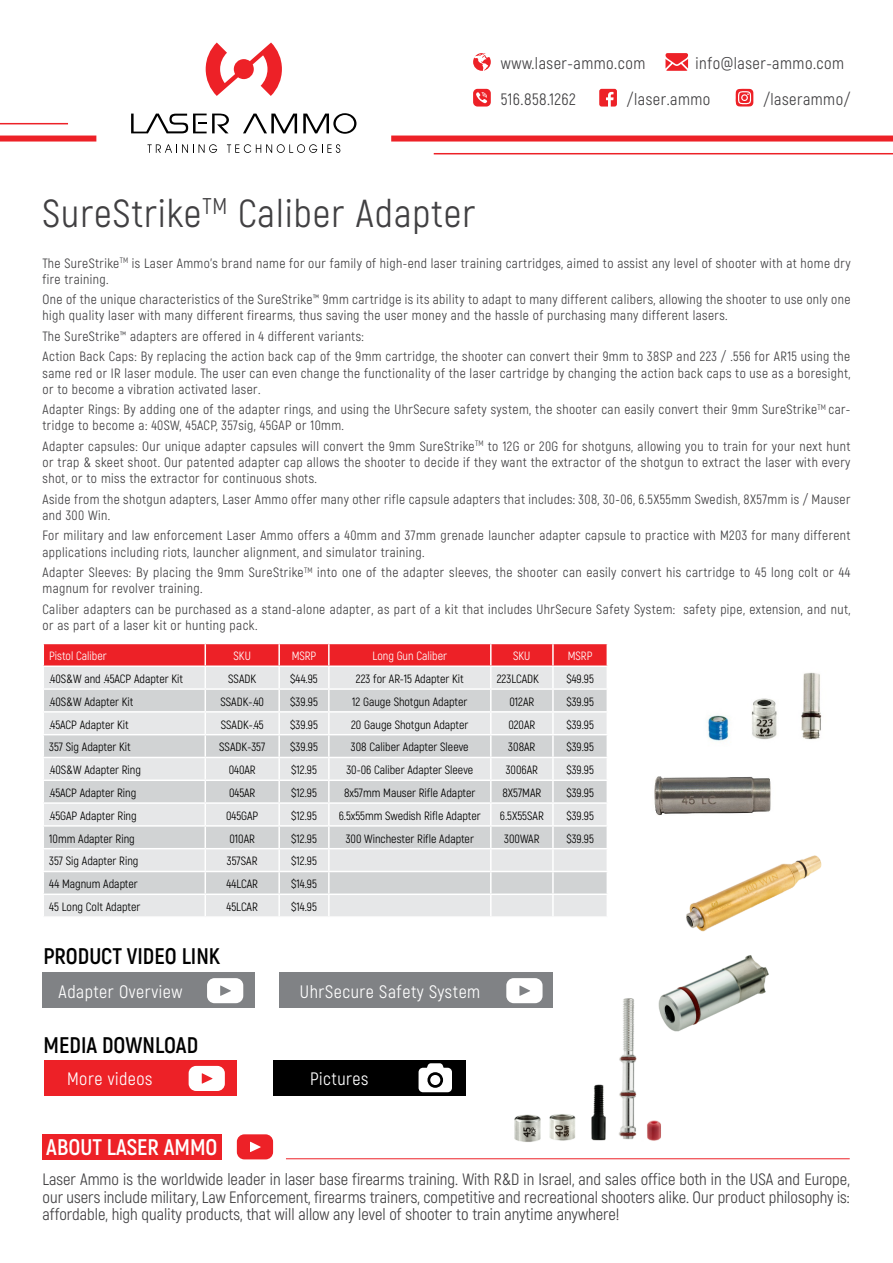
<style>
.page{position:relative;width:893px;height:1263px;background:#fff}
.page>*{position:absolute;margin:0;border:0;box-sizing:border-box;transform-origin:0 0}
.t1{font:39px "Akrobat";letter-spacing:.03em;color:#414042}
.t2{font:700 22.65px "Akrobat";color:#000}
.t3{font:700 22.65px "Akrobat";color:#fff}
.t4{font:18px "Akrobat";letter-spacing:.03em;color:#fff}
.t5{font:16.5px/17.5px "Akrobat";letter-spacing:.03em;color:#414042;text-align:justify}
.t6{font:13.5px/16.2px "Akrobat";letter-spacing:.03em;color:#414042}
.t7{font:12px "Akrobat";color:#000}
.t8{font:12px "Akrobat";color:#fff}
</style>
<div class="page">
<img style="left:514px;top:998px;width:147px;height:144px">
<div style="left:43px;top:972px;width:212px;height:36px;background:#808285"></div>
<div style="left:279px;top:972px;width:274px;height:36px;background:#808285"></div>
<div style="left:273px;top:1060px;width:193px;height:35px;background:#000"></div>
<div style="left:44px;top:1060px;width:192px;height:35px;background:#ed2127"></div>
<svg style="left:147px;top:144px;width:70px;height:9px"></svg>
<svg style="left:227px;top:144px;width:113px;height:9px"></svg>
<svg style="left:131px;top:114px;width:98px;height:19px"></svg>
<svg style="left:243px;top:114px;width:54px;height:19px"></svg>
<svg style="left:303px;top:113px;width:53px;height:21px"></svg>
<svg style="left:206px;top:43px;width:76px;height:53px"></svg>
<div style="left:43px;top:1134px;width:179px;height:25px;background:#ed2127"></div>
<hr style="left:286px;top:1158px;width:564px;height:1px;background:#ed2127">
<hr style="left:434px;top:153px;width:459px;height:1px;background:#ed2127">
<hr style="left:0;top:123px;width:68px;height:1px;background:#ed2127">
<div style="left:391px;top:136px;width:502px;height:6px;background:#ed2127"></div>
<div style="left:0;top:136px;width:96px;height:6px;background:#ed2127"></div>
<svg style="left:237px;top:1134px;width:36px;height:25px"></svg>
<svg style="left:207px;top:978px;width:36px;height:25px"></svg>
<svg style="left:189px;top:1066px;width:36px;height:25px"></svg>
<svg style="left:506px;top:978px;width:37px;height:25px"></svg>
<svg style="left:419px;top:1063px;width:33px;height:29px"></svg>
<svg style="left:599px;top:89px;width:18px;height:18px"></svg>
<svg style="left:665px;top:53px;width:23px;height:18px"></svg>
<svg style="left:473px;top:89px;width:18px;height:18px"></svg>
<svg style="left:735px;top:89px;width:18px;height:18px"></svg>
<svg style="left:473px;top:53px;width:18px;height:18px"></svg>
<svg style="left:43px;top:643px;width:565px;height:273px;background:#e0d2d3"></svg>
<img style="left:646px;top:955px;width:123px;height:87px">
<img style="left:708px;top:672px;width:114px;height:69px">
<img style="left:654px;top:776px;width:117px;height:40px">
<img style="left:686px;top:855px;width:136px;height:77px">
<p class="t5" style="left:501px;top:55px;width:146px">www.laser-ammo.com</p>
<p class="t5" style="left:696px;top:55px;width:150px">info@laser-ammo.com</p>
<p class="t5" style="left:501px;top:91px;width:77px">516.858.1262</p>
<p class="t5" style="left:627px;top:91px;width:85px">/laser.ammo</p>
<p class="t5" style="left:763px;top:91px;width:89px">/laserammo/</p>
<h1 class="t1" style="left:43px;top:190px;width:434px">SureStrike<sup>TM</sup> Caliber Adapter</h1>
<p class="t6" style="left:43px;top:255px;width:809px">The SureStrike<sup>TM</sup> is Laser Ammo’s brand name for our family of high-end laser training cartridges, aimed to assist any level of shooter with at home dry fire training.</p>
<p class="t6" style="left:43px;top:291px;width:809px">One of the unique characteristics of the SureStrike™ 9mm cartridge is its ability to adapt to many different calibers, allowing the shooter to use only one high quality laser with many different firearms, thus saving the user money and the hassle of purchasing many different lasers.</p>
<p class="t6" style="left:43px;top:326px;width:809px;line-height:20.4px">The SureStrike™ adapters are offered in 4 different variants:<br>Action Back Caps: By replacing the action back cap of the 9mm cartridge, the shooter can convert their 9mm to 38SP and 223 / .556 for AR15 using the</p>
<p class="t6" style="left:43px;top:365px;width:809px">same red or IR laser module. The user can even change the functionality of the laser cartridge by changing the action back caps to use as a boresight, or to become a vibration activated laser.</p>
<p class="t6" style="left:43px;top:401px;width:809px">Adapter Rings: By adding one of the adapter rings, and using the UhrSecure safety system, the shooter can easily convert their 9mm SureStrike<sup>TM</sup> car&shy;tridge to become a: 40SW, 45ACP, 357sig, 45GAP or 10mm.</p>
<p class="t6" style="left:43px;top:438px;width:809px;text-align:justify">Adapter capsules: Our unique adapter capsules will convert the 9mm SureStrike<sup>TM</sup> to 12G or 20G for shotguns, allowing you to train for your next hunt or trap &amp; skeet shoot. Our patented adapter cap allows the shooter to decide if they want the extractor of the shotgun to extract the laser with every shot, or to miss the extractor for continuous shots.</p>
<p class="t6" style="left:43px;top:491px;width:810px">Aside from the shotgun adapters, Laser Ammo offer many other rifle capsule adapters that includes: 308, 30-06, 6.5X55mm Swedish, 8X57mm is / Mauser and 300 Win.</p>
<p class="t6" style="left:43px;top:528px;width:809px">For military and law enforcement Laser Ammo offers a 40mm and 37mm grenade launcher adapter capsule to practice with M203 for many different applications including riots, launcher alignment, and simulator training.</p>
<p class="t6" style="left:43px;top:564px;width:809px">Adapter Sleeves: By placing the 9mm SureStrike<sup>TM</sup> into one of the adapter sleeves, the shooter can easily convert his cartridge to 45 long colt or 44 magnum for revolver training.</p>
<p class="t6" style="left:43px;top:601px;width:809px">Caliber adapters can be purchased as a stand-alone adapter, as part of a kit that includes UhrSecure Safety System: safety pipe, extension, and nut, or as part of a laser kit or hunting pack.</p>
<p class="t8" style="left:49px;top:649px;width:59px">Pistol Caliber</p>
<p class="t8" style="left:234px;top:649px;width:19px">SKU</p>
<p class="t8" style="left:292px;top:649px;width:26px">MSRP</p>
<p class="t8" style="left:373px;top:649px;width:76px">Long Gun Caliber</p>
<p class="t8" style="left:513px;top:649px;width:19px">SKU</p>
<p class="t8" style="left:568px;top:649px;width:26px">MSRP</p>
<p class="t7" style="left:49px;top:672px;width:135px">.40S&amp;W and .45ACP Adapter Kit</p>
<p class="t7" style="left:228px;top:672px;width:30px">SSADK</p>
<p class="t7" style="left:290px;top:672px;width:29px">$44.95</p>
<p class="t7" style="left:356px;top:672px;width:109px">223 for AR-15 Adapter Kit</p>
<p class="t7" style="left:497px;top:672px;width:44px">223LCADK</p>
<p class="t7" style="left:566px;top:672px;width:29px">$49.95</p>
<p class="t7" style="left:49px;top:694px;width:86px">.40S&amp;W Adapter Kit</p>
<p class="t7" style="left:220px;top:694px;width:45px">SSADK-.40</p>
<p class="t7" style="left:290px;top:694px;width:29px">$39.95</p>
<p class="t7" style="left:352px;top:694px;width:117px">12 Gauge Shotgun Adapter</p>
<p class="t7" style="left:509px;top:694px;width:26px">012AR</p>
<p class="t7" style="left:566px;top:694px;width:29px">$39.95</p>
<p class="t7" style="left:49px;top:717px;width:81px">.45ACP Adapter Kit</p>
<p class="t7" style="left:221px;top:717px;width:45px">SSADK-.45</p>
<p class="t7" style="left:290px;top:717px;width:29px">$39.95</p>
<p class="t7" style="left:351px;top:717px;width:119px">20 Gauge Shotgun Adapter</p>
<p class="t7" style="left:508px;top:717px;width:29px">020AR</p>
<p class="t7" style="left:566px;top:717px;width:29px">$39.95</p>
<p class="t7" style="left:49px;top:740px;width:83px">357 Sig Adapter Kit</p>
<p class="t7" style="left:219px;top:740px;width:48px">SSADK-357</p>
<p class="t7" style="left:290px;top:740px;width:29px">$39.95</p>
<p class="t7" style="left:351px;top:740px;width:119px">308 Caliber Adapter Sleeve</p>
<p class="t7" style="left:508px;top:740px;width:29px">308AR</p>
<p class="t7" style="left:566px;top:740px;width:29px">$39.95</p>
<p class="t7" style="left:49px;top:763px;width:93px">.40S&amp;W Adapter Ring</p>
<p class="t7" style="left:229px;top:763px;width:29px">040AR</p>
<p class="t7" style="left:291px;top:763px;width:27px">$12.95</p>
<p class="t7" style="left:346px;top:763px;width:128px">30-06 Caliber Adapter Sleeve</p>
<p class="t7" style="left:506px;top:763px;width:34px">3006AR</p>
<p class="t7" style="left:566px;top:763px;width:29px">$39.95</p>
<p class="t7" style="left:49px;top:786px;width:89px">.45ACP Adapter Ring</p>
<p class="t7" style="left:229px;top:786px;width:28px">045AR</p>
<p class="t7" style="left:291px;top:786px;width:27px">$12.95</p>
<p class="t7" style="left:344px;top:786px;width:133px">8x57mm Mauser Rifle Adapter</p>
<p class="t7" style="left:502px;top:786px;width:40px">8X57MAR</p>
<p class="t7" style="left:566px;top:786px;width:29px">$39.95</p>
<p class="t7" style="left:49px;top:808px;width:89px">.45GAP Adapter Ring</p>
<p class="t7" style="left:226px;top:808px;width:34px">045GAP</p>
<p class="t7" style="left:291px;top:808px;width:27px">$12.95</p>
<p class="t7" style="left:339px;top:808px;width:144px">6.5x55mm Swedish Rifle Adapter</p>
<p class="t7" style="left:500px;top:808px;width:45px">6.5X55SAR</p>
<p class="t7" style="left:566px;top:808px;width:29px">$39.95</p>
<p class="t7" style="left:49px;top:831px;width:87px">10mm Adapter Ring</p>
<p class="t7" style="left:229px;top:831px;width:27px">010AR</p>
<p class="t7" style="left:291px;top:831px;width:27px">$12.95</p>
<p class="t7" style="left:346px;top:831px;width:130px">300 Winchester Rifle Adapter</p>
<p class="t7" style="left:504px;top:831px;width:37px">300WAR</p>
<p class="t7" style="left:566px;top:831px;width:29px">$39.95</p>
<p class="t7" style="left:49px;top:854px;width:91px">357 Sig Adapter Ring</p>
<p class="t7" style="left:227px;top:854px;width:32px">357SAR</p>
<p class="t7" style="left:291px;top:854px;width:27px">$12.95</p>
<p class="t7" style="left:49px;top:877px;width:90px">44 Magnum Adapter</p>
<p class="t7" style="left:226px;top:877px;width:33px">44LCAR</p>
<p class="t7" style="left:291px;top:877px;width:27px">$14.95</p>
<p class="t7" style="left:49px;top:900px;width:93px">45 Long Colt Adapter</p>
<p class="t7" style="left:227px;top:900px;width:33px">45LCAR</p>
<p class="t7" style="left:291px;top:900px;width:27px">$14.95</p>
<h2 class="t2" style="left:44px;top:942px;width:178px">PRODUCT VIDEO LINK</h2>
<h3 class="t4" style="left:59px;top:980px;width:125px">Adapter Overview</h3>
<h2 class="t2" style="left:44px;top:1031px;width:156px">MEDIA DOWNLOAD</h2>
<h3 class="t4" style="left:300px;top:980px;width:182px">UhrSecure Safety System</h3>
<h3 class="t4" style="left:67px;top:1068px;width:87px">More videos</h3>
<h3 class="t4" style="left:310px;top:1068px;width:60px">Pictures</h3>
<h2 class="t3" style="left:46px;top:1133px;width:173px">ABOUT LASER AMMO</h2>
<p class="t5" style="left:43px;top:1171px;width:809px">Laser Ammo is the worldwide leader in laser base firearms training. With R&amp;D in Israel, and sales office both in the USA and Europe, our users include military, Law Enforcement, firearms trainers, competitive and recreational shooters alike. Our product philosophy is: affordable, high quality products, that will allow any level of shooter to train anytime anywhere!</p>
</div>
